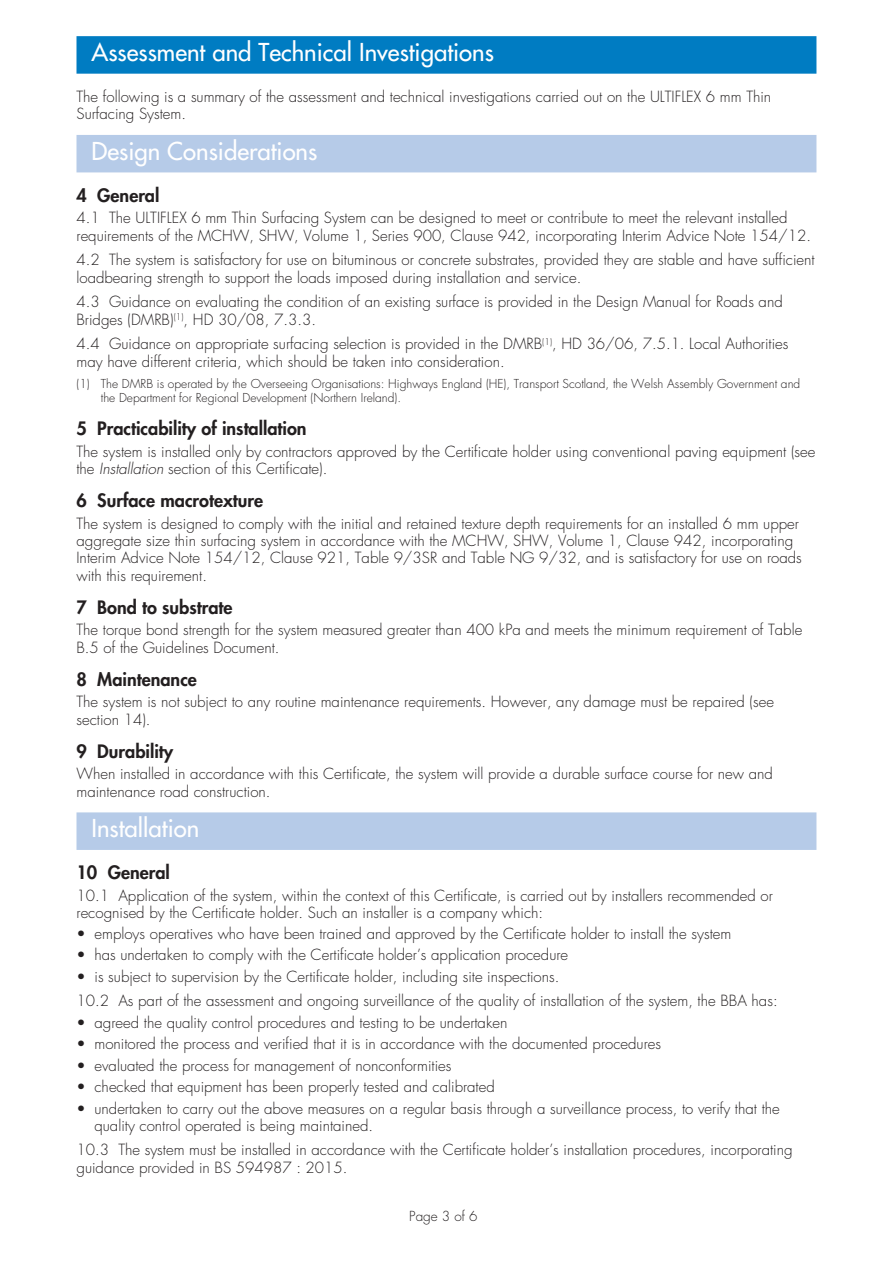
<style>
.page{position:relative;width:893px;height:1263px;background:#fff}
.page>*{position:absolute;margin:0;border:0;box-sizing:border-box;transform-origin:0 0}
.t1{font:24px "Futura";color:#fff}
.t2{font:800 18px "Futura";color:#231f20}
.t3{font:300 15px/17.2px "Futura";color:#231f20}
.t4{font:300 13.5px "Futura";color:#231f20}
.t5{font:300 12px/14px "Futura";color:#231f20}
.s1{font-style:italic}
</style>
<div class="page">
<div style="left:76px;top:36px;width:740px;height:38px;background:#007cc2"></div>
<div style="left:76px;top:135px;width:740px;height:37px;background:#b6cbe8"></div>
<div style="left:76px;top:812px;width:740px;height:38px;background:#b6cbe8"></div>
<h1 class="t1" style="left:92px;top:37px;width:404px">Assessment and Technical Investigations</h1>
<p class="t3" style="left:76px;top:88px;width:696px">The following is a summary of the assessment and technical investigations carried out on the ULTIFLEX 6 mm Thin<br>Surfacing System.</p>
<h1 class="t1" style="left:92px;top:136px;width:227px">Design Considerations</h1>
<p class="t2" style="left:76px;top:184px;width:84px">4 General</p>
<p class="t3" style="left:76px;top:210px;width:736px">4.1 The ULTIFLEX 6 mm Thin Surfacing System can be designed to meet or contribute to meet the relevant installed requirements of the MCHW, SHW, Volume 1, Series 900, Clause 942, incorporating Interim Advice Note 154/12.</p>
<p class="t3" style="left:76px;top:252px;width:740px">4.2 The system is satisfactory for use on bituminous or concrete substrates, provided they are stable and have sufficient loadbearing strength to support the loads imposed during installation and service.</p>
<p class="t3" style="left:76px;top:294px;width:708px">4.3 Guidance on evaluating the condition of an existing surface is provided in the Design Manual for Roads and<br>Bridges (DMRB)<sup>(1)</sup>, HD 30/08, 7.3.3.</p>
<p class="t3" style="left:76px;top:336px;width:713px">4.4 Guidance on appropriate surfacing selection is provided in the DMRB<sup>(1)</sup>, HD 36/06, 7.5.1. Local Authorities may have different criteria, which should be taken into consideration.</p>
<p class="t5" style="left:101px;top:377px;width:701px;text-indent:-24px">(1) The DMRB is operated by the Overseeing Organisations: Highways England (HE), Transport Scotland, the Welsh Assembly Government and the Department for Regional Development (Northern Ireland).</p>
<p class="t2" style="left:76px;top:417px;width:232px">5 Practicability of installation</p>
<p class="t3" style="left:76px;top:443px;width:740px">The system is installed only by contractors approved by the Certificate holder using conventional paving equipment (see the <span class="s1">Installation</span> section of this Certificate).</p>
<p class="t2" style="left:76px;top:489px;width:188px">6 Surface macrotexture</p>
<p class="t3" style="left:76px;top:515px;width:727px">The system is designed to comply with the initial and retained texture depth requirements for an installed 6 mm upper aggregate size thin surfacing system in accordance with the MCHW, SHW, Volume 1, Clause 942, incorporating Interim Advice Note 154/12, Clause 921, Table 9/3SR and Table NG 9/32, and is satisfactory for use on roads with this requirement.</p>
<p class="t2" style="left:76px;top:596px;width:157px">7 Bond to substrate</p>
<p class="t3" style="left:76px;top:622px;width:727px">The torque bond strength for the system measured greater than 400 kPa and meets the minimum requirement of Table<br>B.5 of the Guidelines Document.</p>
<p class="t2" style="left:76px;top:668px;width:122px">8 Maintenance</p>
<p class="t3" style="left:76px;top:694px;width:699px">The system is not subject to any routine maintenance requirements. However, any damage must be repaired (see section 14).</p>
<p class="t2" style="left:76px;top:740px;width:98px">9 Durability</p>
<p class="t3" style="left:76px;top:766px;width:698px">When installed in accordance with this Certificate, the system will provide a durable surface course for new and maintenance road construction.</p>
<h1 class="t1" style="left:92px;top:813px;width:109px">Installation</h1>
<p class="t2" style="left:76px;top:861px;width:95px">10 General</p>
<p class="t3" style="left:76px;top:887px;width:698px">10.1 Application of the system, within the context of this Certificate, is carried out by installers recommended or recognised by the Certificate holder. Such an installer is a company which:</p>
<p class="t3" style="left:76px;top:925px;width:656px">• employs operatives who have been trained and approved by the Certificate holder to install the system</p>
<p class="t3" style="left:76px;top:947px;width:493px">• has undertaken to comply with the Certificate holder’s application procedure</p>
<p class="t3" style="left:76px;top:965px;width:703px;line-height:24.5px">• is subject to supervision by the Certificate holder, including site inspections.<br>10.2 As part of the assessment and ongoing surveillance of the quality of installation of the system, the BBA has:</p>
<p class="t3" style="left:76px;top:1014px;width:432px">• agreed the quality control procedures and testing to be undertaken</p>
<p class="t3" style="left:76px;top:1036px;width:586px">• monitored the process and verified that it is in accordance with the documented procedures</p>
<p class="t3" style="left:76px;top:1057px;width:376px">• evaluated the process for management of nonconformities</p>
<p class="t3" style="left:76px;top:1078px;width:420px">• checked that equipment has been properly tested and calibrated</p>
<p class="t3" style="left:94px;top:1100px;width:687px;text-indent:-18px">• undertaken to carry out the above measures on a regular basis through a surveillance process, to verify that the quality control operated is being maintained.</p>
<p class="t3" style="left:76px;top:1142px;width:718px">10.3 The system must be installed in accordance with the Certificate holder’s installation procedures, incorporating guidance provided in BS 594987 : 2015.</p>
<p class="t4" style="left:409px;top:1208px;width:70px">Page 3 of 6</p>
</div>
